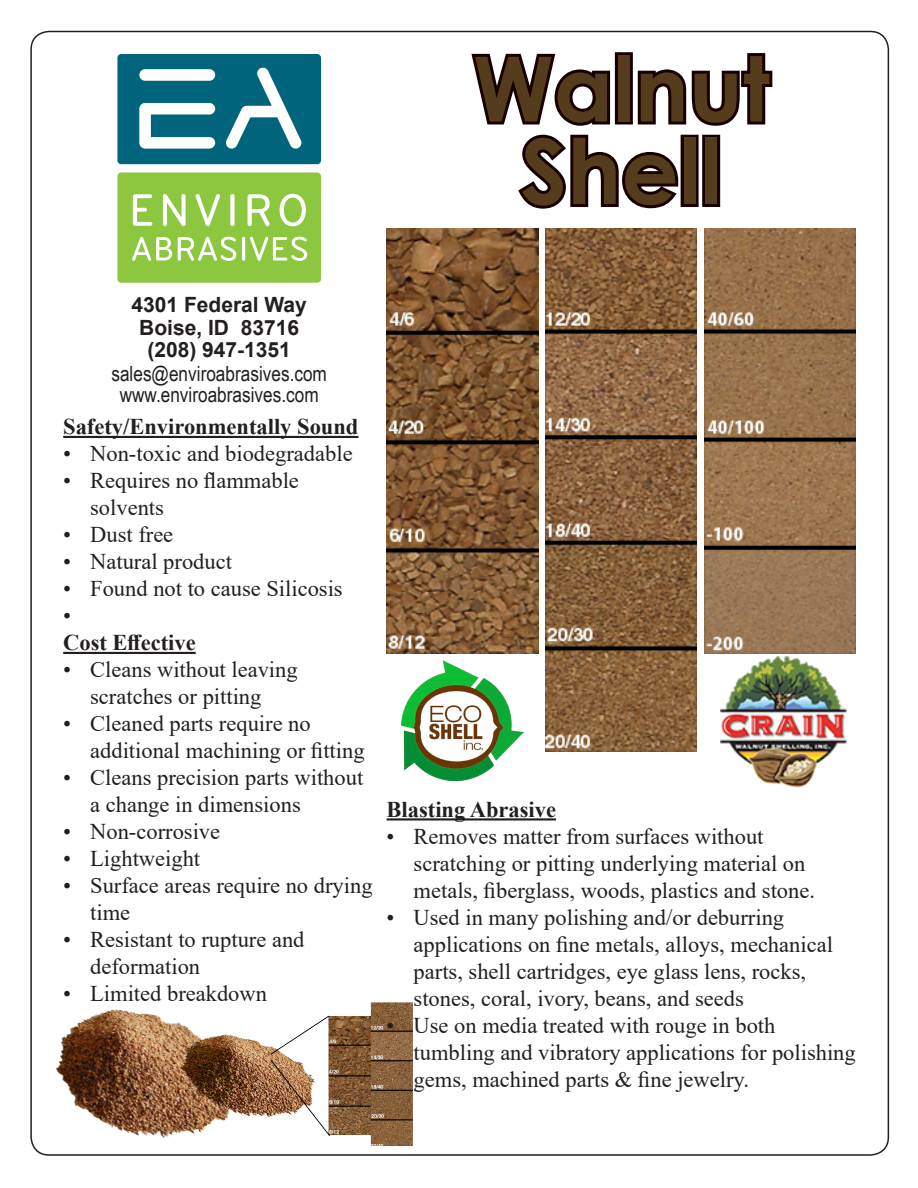
<style>
.page{position:relative;width:918px;height:1188px;background:#fff}
.page>*{position:absolute;margin:0;border:0;box-sizing:border-box;transform-origin:0 0}
.t1{font:700 90px/82.5px "Century Gothic";color:#553c1d;text-align:center}
.t2{font:22.5px/27px "Times New Roman";color:#231f20}
.t3{font:700 22.5px "Times New Roman";color:#231f20}
.t4{font:21px "Arial Narrow";color:#231f20}
.t5{font:700 21px "Arial";color:#231f20}
</style>
<div class="page">
<img style="left:255px;top:1002px;width:158px;height:144px">
<svg style="left:471px;top:52px;width:302px;height:157px"></svg>
<div style="left:681px;top:135px;width:18px;height:72px;border:6px solid #190000"></div>
<div style="left:702px;top:135px;width:18px;height:72px;border:6px solid #190000"></div>
<img style="left:387px;top:228px;width:151px;height:426px">
<img style="left:545px;top:228px;width:152px;height:523px">
<img style="left:704px;top:228px;width:152px;height:426px">
<hr style="left:387px;top:818px;width:169px;height:3px;background:#231f20">
<img style="left:56px;top:1009px;width:199px;height:129px">
<hr style="left:63px;top:436px;width:295px;height:2px;background:#231f20">
<hr style="left:63px;top:652px;width:133px;height:2px;background:#231f20">
<img style="left:401px;top:660px;width:122px;height:120px">
<img style="left:720px;top:657px;width:126px;height:131px">
<div style="left:117px;top:173px;width:204px;height:110px;background:#8dc63f;border-radius:4px"></div>
<svg style="left:133px;top:194px;width:19px;height:32px"></svg>
<svg style="left:163px;top:194px;width:23px;height:32px"></svg>
<svg style="left:196px;top:194px;width:24px;height:32px"></svg>
<div style="left:230px;top:194px;width:5px;height:32px;background:#fff;border-radius:2px"></div>
<svg style="left:248px;top:194px;width:22px;height:32px"></svg>
<svg style="left:280px;top:194px;width:26px;height:32px"></svg>
<svg style="left:132px;top:237px;width:40px;height:24px"></svg>
<svg style="left:178px;top:237px;width:58px;height:24px"></svg>
<hr style="left:242px;top:237px;width:3px;height:24px;background:#fff;border-radius:2px">
<svg style="left:250px;top:237px;width:57px;height:24px"></svg>
<div style="left:117px;top:54px;width:204px;height:110px;background:#00657c;border-radius:4px"></div>
<div style="left:139px;top:69px;width:76px;height:12px;background:#fff;border-radius:6px"></div>
<svg style="left:139px;top:103px;width:76px;height:46px"></svg>
<svg style="left:226px;top:67px;width:76px;height:82px"></svg>
<p class="t1" style="left:473px;top:44px;width:298px">Walnut<br>Shell</p>
<p class="t5" style="left:131px;top:290px;width:177px">4301 Federal Way</p>
<p class="t5" style="left:139px;top:313px;width:161px">Boise, ID 83716</p>
<p class="t5" style="left:147px;top:335px;width:145px">(208) 947-1351</p>
<p class="t4" style="left:111px;top:358px;width:217px">sales@enviroabrasives.com</p>
<p class="t4" style="left:120px;top:379px;width:201px">www.enviroabrasives.com</p>
<p class="t3" style="left:63px;top:411px;width:297px">Safety/Environmentally Sound</p>
<p class="t2" style="left:63px;top:440px;width:291px">• Non-toxic and biodegradable</p>
<p class="t2" style="left:90px;top:467px;width:210px;text-indent:-27px">• Requires no flammable solvents</p>
<p class="t2" style="left:63px;top:521px;width:112px">• Dust free</p>
<p class="t2" style="left:63px;top:548px;width:170px">• Natural product</p>
<p class="t2" style="left:63px;top:575px;width:281px">• Found not to cause Silicosis</p>
<p class="t2" style="left:63px;top:602px;width:9px">•</p>
<p class="t3" style="left:63px;top:627px;width:134px">Cost Effective</p>
<p class="t2" style="left:63px;top:656px;width:236px;text-align:center">• Cleans without leaving scratches or pitting</p>
<p class="t2" style="left:90px;top:710px;width:276px;text-indent:-27px">• Cleaned parts require no additional machining or fitting</p>
<p class="t2" style="left:90px;top:764px;width:275px;text-indent:-27px">• Cleans precision parts without a change in dimensions</p>
<p class="t2" style="left:63px;top:818px;width:158px">• Non-corrosive</p>
<p class="t2" style="left:63px;top:845px;width:139px">• Lightweight</p>
<p class="t2" style="left:90px;top:872px;width:284px;text-indent:-27px">• Surface areas require no drying time</p>
<p class="t2" style="left:90px;top:926px;width:216px;text-indent:-27px">• Resistant to rupture and deformation</p>
<p class="t2" style="left:63px;top:980px;width:205px">• Limited breakdown</p>
<p class="t3" style="left:387px;top:793px;width:171px">Blasting Abrasive</p>
<p class="t2" style="left:414px;top:822px;width:403px;text-indent:-27px">• Removes matter from surfaces without scratching or pitting underlying material on metals, fiberglass, woods, plastics and stone.</p>
<p class="t2" style="left:414px;top:903px;width:421px;text-indent:-27px">• Used in many polishing and/or deburring applications on fine metals, alloys, mechanical parts, shell cartridges, eye glass lens, rocks, stones, coral, ivory, beans, and seeds</p>
<p class="t2" style="left:414px;top:1011px;width:444px;text-indent:-27px">• Use on media treated with rouge in both tumbling and vibratory applications for polishing gems, machined parts &amp; fine jewelry.</p>
</div>
